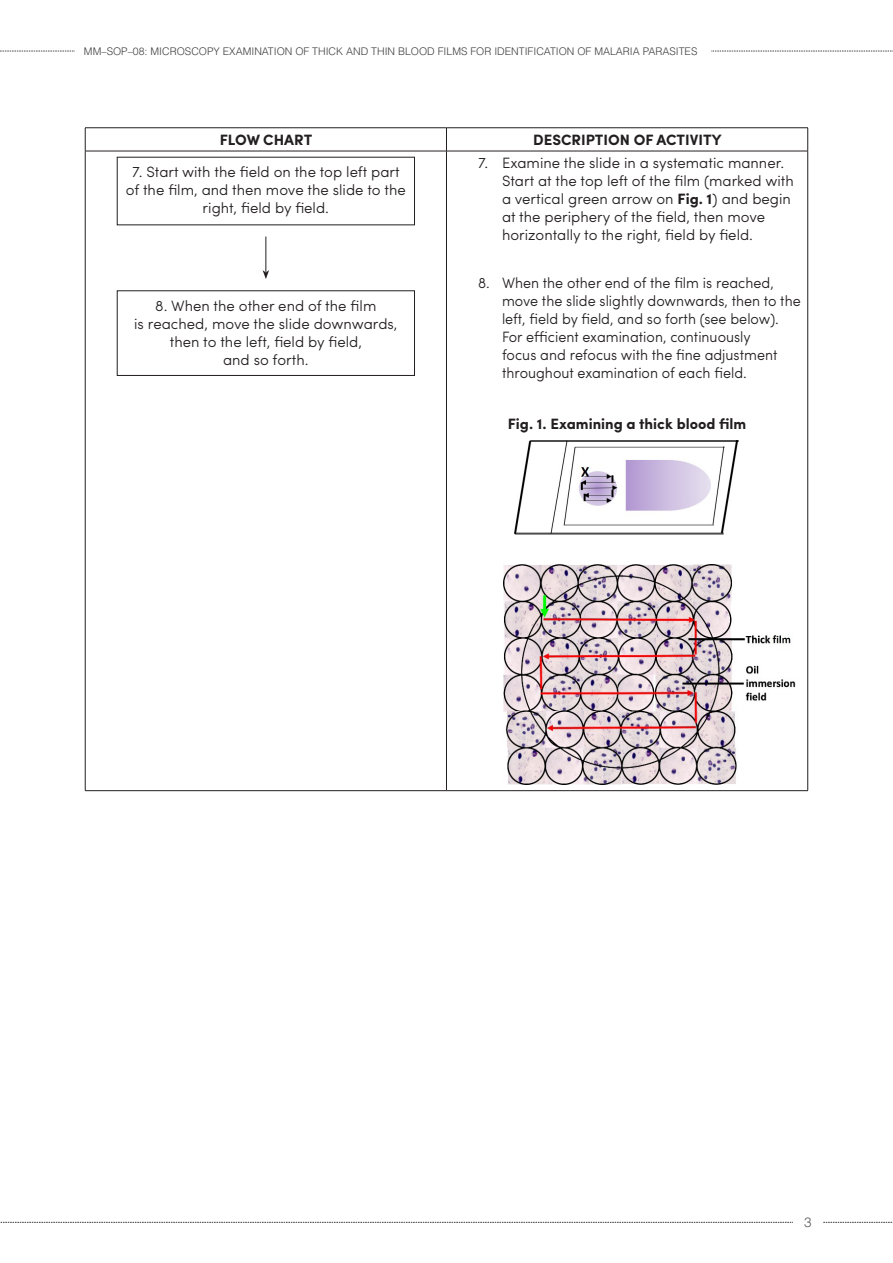
<style>
.page{position:relative;width:893px;height:1263px;background:#fff}
.page>*{position:absolute;margin:0;border:0;box-sizing:border-box;transform-origin:0 0}
.t1{font:300 15px/18px "Sofia Pro";color:#231f20;text-align:center}
.t2{font:300 15px/18px "Sofia Pro";color:#231f20;scale:.96 1}
.Text_Tableau_header{font:700 15px "Sofia Pro";color:#231f20}
.Text_Tableau_body{font:700 15px "Sofia Pro";color:#231f20}
.t3{font:300 13.5px "Helvetica LT Std";color:#57585a}
.t4{font:300 10.5px "Helvetica LT Std";color:#3e3e3f}
.s1{font-weight:700}
</style>
<div class="page">
<svg style="left:0;top:1222px;width:893px;height:1px"></svg>
<svg style="left:0;top:51px;width:893px;height:1px"></svg>
<div style="left:793px;top:1210px;width:30px;height:24px;background:#fff"></div>
<div style="left:75px;top:39px;width:635px;height:24px;background:#fff"></div>
<hr style="left:85px;top:127px;width:361px;height:1px;background:#231f20">
<svg style="left:85px;top:128px;width:1px;height:23px"></svg>
<hr style="left:446px;top:127px;width:362px;height:1px;background:#231f20">
<svg style="left:446px;top:128px;width:1px;height:23px"></svg>
<svg style="left:807px;top:128px;width:1px;height:23px"></svg>
<hr style="left:85px;top:151px;width:361px;height:1px;background:#231f20">
<hr style="left:85px;top:151px;width:1px;height:639px;background:#231f20">
<hr style="left:446px;top:151px;width:362px;height:1px;background:#231f20">
<hr style="left:446px;top:151px;width:1px;height:639px;background:#231f20">
<hr style="left:807px;top:151px;width:1px;height:639px;background:#231f20">
<hr style="left:85px;top:790px;width:361px;height:1px;background:#231f20">
<hr style="left:446px;top:790px;width:362px;height:1px;background:#231f20">
<hr style="left:266px;top:237px;width:1px;height:36px;background:#231f20">
<svg style="left:263px;top:270px;width:6px;height:9px"></svg>
<div style="left:117px;top:291px;width:298px;height:85px;border:1px solid #231f20"></div>
<img style="left:515px;top:440px;width:224px;height:95px">
<img style="left:503px;top:564px;width:293px;height:221px">
<p class="t4" style="left:84px;top:45px;width:615px">MM–SOP–08: MICROSCOPY EXAMINATION OF THICK AND THIN BLOOD FILMS FOR IDENTIFICATION OF MALARIA PARASITES</p>
<p class="Text_Tableau_header" style="left:220px;top:128px;width:94px">FLOW CHART</p>
<p class="Text_Tableau_header" style="left:533px;top:128px;width:190px">DESCRIPTION OF ACTIVITY</p>
<p class="t1" style="left:126px;top:162px;width:281px">7. Start with the field on the top left part of the film, and then move the slide to the right, field by field.</p>
<p class="t1" style="left:502px;top:153px;width:293px;text-align:left;text-indent:-24px">7. Examine the slide in a systematic manner.<br>Start at the top left of the film (marked with a vertical green arrow on <span class="s1">Fig. 1</span>) and begin at the periphery of the field, then move horizontally to the right, field by field.</p>
<p class="t2" style="left:502px;top:273px;width:313px;text-indent:-24px">8. When the other end of the film is reached, move the slide slightly downwards, then to the left, field by field, and so forth (see below).<br>For efficient examination, continuously<br>focus and refocus with the fine adjustment throughout examination of each field.</p>
<p class="Text_Tableau_body" style="left:508px;top:412px;width:240px">Fig. 1. Examining a thick blood film</p>
<p class="t1" style="left:134px;top:295px;width:265px">8. When the other end of the film<br>is reached, move the slide downwards, then to the left, field by field,<br>and so forth.</p>
<p class="t3" style="left:804px;top:1214px;width:9px">3</p>
</div>
